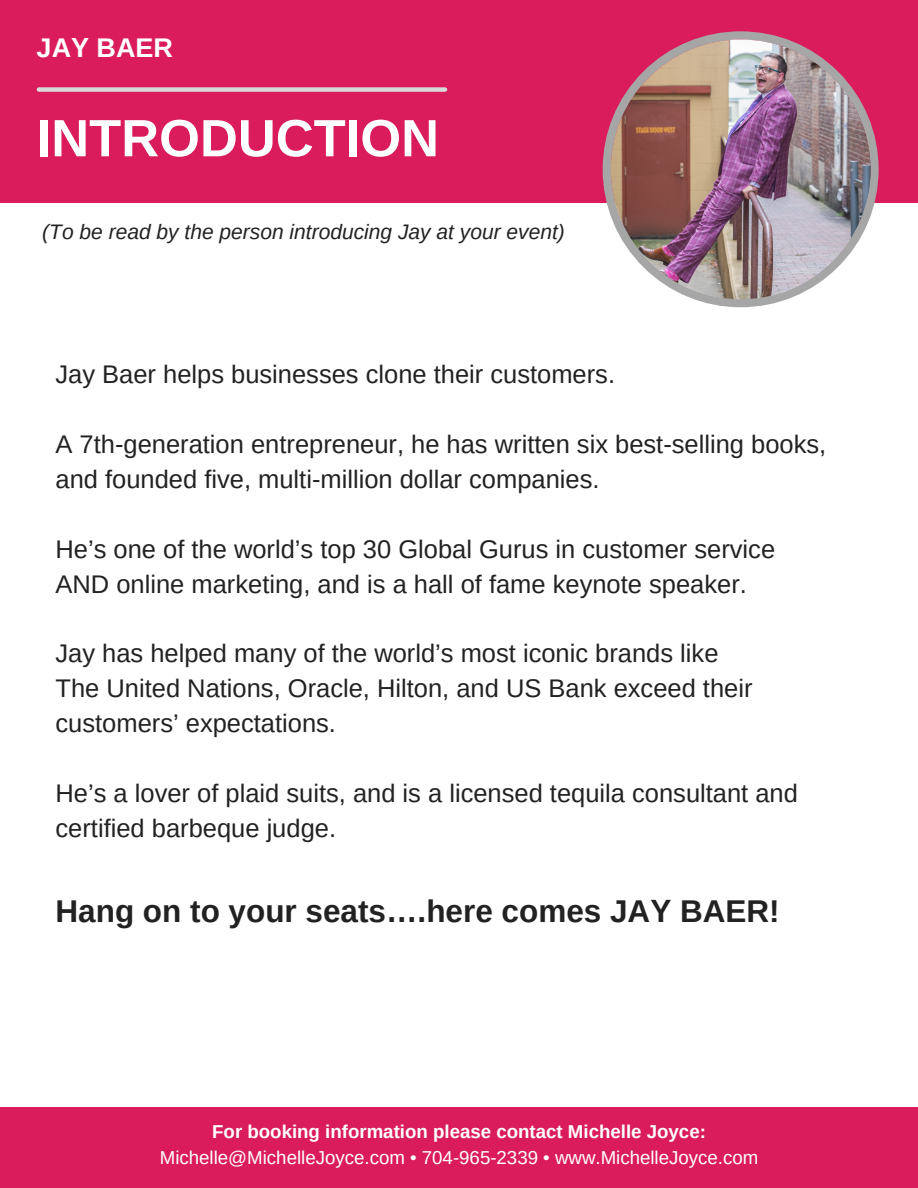
<style>
.page{position:relative;width:918px;height:1188px;background:#fff}
.page>*{position:absolute;margin:0;border:0;box-sizing:border-box;transform-origin:0 0}
.t1{font:700 52.5px "Arimo";color:#fff}
.t2{font:700 31.5px "Arimo";color:#222}
.t3{font:700 27px "Arimo";color:#fff}
.t4{font:25.5px/34.8px "Arimo";color:#222}
.t5{font:italic 21px "Arimo";color:#222}
.t6{font:18.75px "Arimo";color:#fff}
.t7{font:700 18.75px "Arimo";color:#fff}
</style>
<div class="page">
<div style="left:0;top:0;width:918px;height:203px;background:#da1c5c"></div>
<svg style="left:603px;top:31px;width:276px;height:276px"></svg>
<img style="left:611px;top:39px;width:260px;height:260px;border-radius:50%">
<div style="left:39px;top:87px;width:406px;height:5px;background:#d9d9d9"></div>
<div style="left:0;top:1107px;width:918px;height:81px;background:#da1c5c"></div>
<p class="t3" style="left:37px;top:32px;width:138px">JAY BAER</p>
<p class="t1" style="left:37px;top:109px;width:404px">INTRODUCTION</p>
<p class="t5" style="left:42px;top:220px;width:524px">(To be read by the person introducing Jay at your event)</p>
<p class="t4" style="left:56px;top:357px;width:561px">Jay Baer helps businesses clone their customers.</p>
<p class="t4" style="left:56px;top:427px;width:772px">A 7th-generation entrepreneur, he has written six best-selling books,</p>
<p class="t4" style="left:56px;top:462px;width:546px">and founded five, multi-million dollar companies.</p>
<p class="t4" style="left:56px;top:531px;width:721px">He’s one of the world’s top 30 Global Gurus in customer service</p>
<p class="t4" style="left:56px;top:566px;width:693px">AND online marketing, and is a hall of fame keynote speaker.</p>
<p class="t4" style="left:56px;top:636px;width:665px">Jay has helped many of the world’s most iconic brands like</p>
<p class="t4" style="left:56px;top:671px;width:699px">The United Nations, Oracle, Hilton, and US Bank exceed their customers’ expectations.</p>
<p class="t4" style="left:56px;top:776px;width:744px">He’s a lover of plaid suits, and is a licensed tequila consultant and certified barbeque judge.</p>
<p class="t2" style="left:56px;top:894px;width:726px">Hang on to your seats….here comes JAY BAER!</p>
<p class="t7" style="left:212px;top:1121px;width:495px">For booking information please contact Michelle Joyce:</p>
<p class="t6" style="left:160px;top:1147px;width:600px">Michelle@MichelleJoyce.com • 704-965-2339 • www.MichelleJoyce.com</p>
</div>
